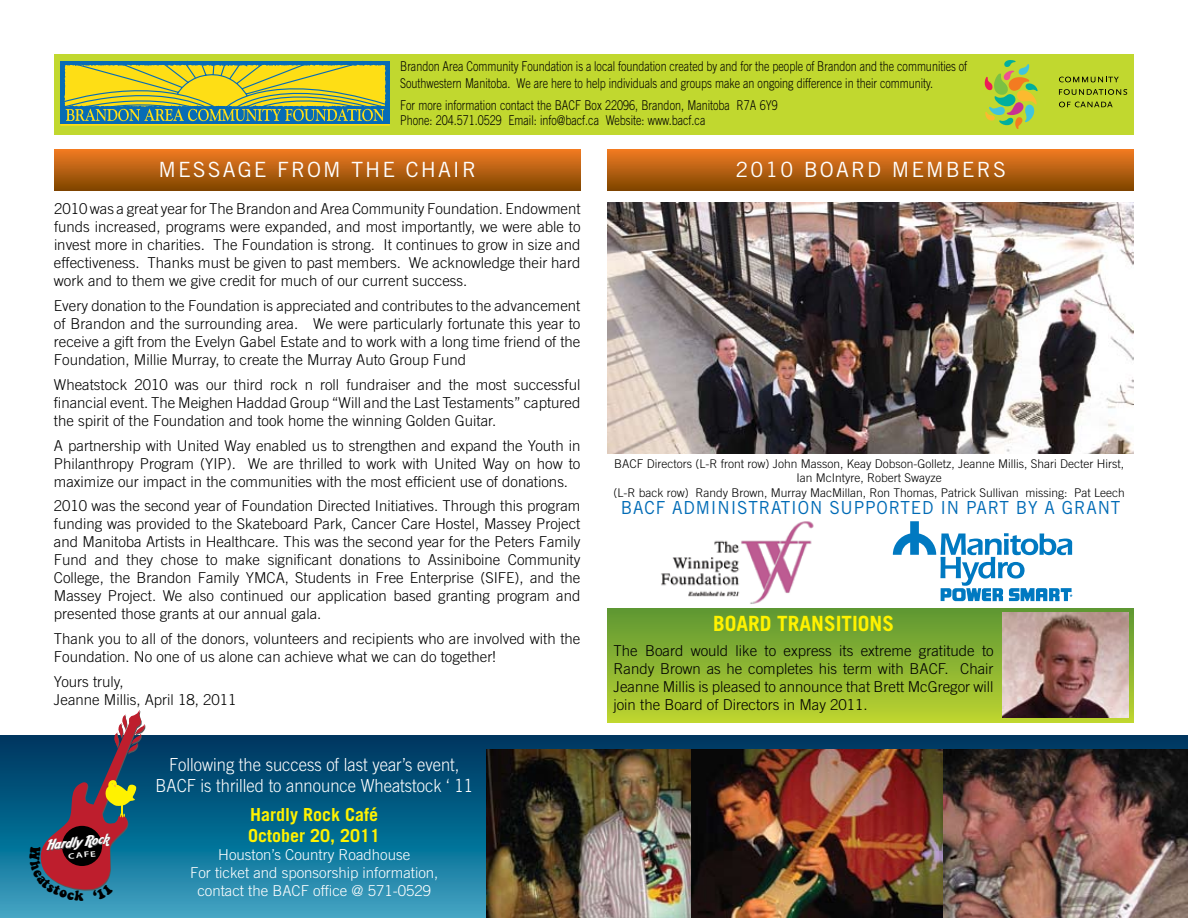
<style>
.page{position:relative;width:1188px;height:918px;background:#fff}
.page>*{position:absolute;margin:0;border:0;box-sizing:border-box;transform-origin:0 0}
.t1{font:21px "Trade Gothic LT Std";letter-spacing:.1em;color:#fff}
.t2{font:700 21px "Trade Gothic";color:#fff200}
.t3{font:300 18px/21.6px "Trade Gothic";color:#fff;text-align:center;scale:.92 1}
.t4{font:18px "Trade Gothic LT Std";letter-spacing:.05em;color:#006bb6;scale:.95 1}
.t5{font:700 18px/21.6px "Trade Gothic";color:#fff200}
.t6{font:300 15px/18px "Trade Gothic";color:#000;text-align:justify}
.t7{font:300 15px/18px "Trade Gothic";color:#fff;text-align:center}
.t8{font:italic 13.65px "Aardvark Cafe";color:#fff;scale:1.06 1}
.t9{font:300 13.5px/16.2px "Trade Gothic";color:#000;scale:.8 1}
.t10{font:300 12px/14.4px "Trade Gothic";color:#000;text-align:center}
.t11{font:600 7.95px "Myriad Pro";color:#fff;scale:1.37 1}
</style>
<div class="page">
<div style="left:54px;top:150px;width:526px;height:40px;background:linear-gradient(to bottom,#ef7a24,#834700)"></div>
<div style="left:608px;top:150px;width:526px;height:40px;background:linear-gradient(to bottom,#ef7a24,#834700)"></div>
<div style="left:54px;top:54px;width:1080px;height:81px;background:#c1d82f"></div>
<hr style="left:60px;top:123px;width:330px;height:3px;background:#fede15">
<svg style="left:60px;top:61px;width:330px;height:62px;background:#9db153"></svg>
<svg style="left:1059px;top:77px;width:60px;height:5px"></svg>
<svg style="left:1059px;top:89px;width:68px;height:6px"></svg>
<svg style="left:1059px;top:102px;width:54px;height:5px"></svg>
<svg style="left:984px;top:60px;width:54px;height:69px"></svg>
<svg style="left:0;top:736px;width:1188px;height:182px;background:#0e658b"></svg>
<img style="left:486px;top:749px;width:205px;height:169px">
<img style="left:691px;top:749px;width:252px;height:169px">
<img style="left:608px;top:202px;width:526px;height:252px">
<div style="left:608px;top:608px;width:526px;height:114px;background:linear-gradient(to bottom,#5c9634,#bcd330)"></div>
<img style="left:1002px;top:612px;width:127px;height:105px">
<svg style="left:893px;top:521px;width:180px;height:80px"></svg>
<img style="left:661px;top:521px;width:153px;height:83px">
<img style="left:943px;top:749px;width:245px;height:169px">
<svg style="left:29px;top:710px;width:116px;height:192px;background:#546175"></svg>
<p class="t9" style="left:400px;top:58px;width:710px">Brandon Area Community Foundation is a local foundation created by and for the people of Brandon and the communities of<br>Southwestern Manitoba. We are here to help individuals and groups make an ongoing difference in their community.</p>
<p class="t9" style="left:400px;top:97px;width:473px;line-height:15.5px">For more information contact the BACF Box 22096, Brandon, Manitoba R7A 6Y9<br>Phone: 204.571.0529 Email: info@bacf.ca Website: www.bacf.ca</p>
<h1 class="t1" style="left:158px;top:157px;width:319px">MESSAGE FROM THE CHAIR</h1>
<h1 class="t1" style="left:736px;top:157px;width:272px">2010 BOARD MEMBERS</h1>
<p class="t6" style="left:54px;top:200px;width:528px">2010 was a great year for The Brandon and Area Community Foundation. Endowment funds increased, programs were expanded, and most importantly, we were able to invest more in charities. The Foundation is strong. It continues to grow in size and effectiveness. Thanks must be given to past members. We acknowledge their hard work and to them we give credit for much of our current success.</p>
<p class="t6" style="left:54px;top:297px;width:528px">Every donation to the Foundation is appreciated and contributes to the advancement of Brandon and the surrounding area. We were particularly fortunate this year to receive a gift from the Evelyn Gabel Estate and to work with a long time friend of the Foundation, Millie Murray, to create the Murray Auto Group Fund</p>
<p class="t6" style="left:54px;top:375px;width:528px">Wheatstock 2010 was our third rock n roll fundraiser and the most successful financial event. The Meighen Haddad Group “Will and the Last Testaments” captured the spirit of the Foundation and took home the winning Golden Guitar.</p>
<p class="t6" style="left:54px;top:436px;width:528px">A partnership with United Way enabled us to strengthen and expand the Youth in Philanthropy Program (YIP). We are thrilled to work with United Way on how to maximize our impact in the communities with the most efficient use of donations.</p>
<p class="t6" style="left:54px;top:497px;width:528px">2010 was the second year of Foundation Directed Initiatives. Through this program funding was provided to the Skateboard Park, Cancer Care Hostel, Massey Project and Manitoba Artists in Healthcare. This was the second year for the Peters Family Fund and they chose to make significant donations to Assiniboine Community College, the Brandon Family YMCA, Students in Free Enterprise (SIFE), and the Massey Project. We also continued our application based granting program and presented those grants at our annual gala.</p>
<p class="t6" style="left:54px;top:630px;width:528px">Thank you to all of the donors, volunteers and recipients who are involved with the<br>Foundation. No one of us alone can achieve what we can do together!</p>
<p class="t6" style="left:54px;top:672px;width:184px">Yours truly,<br>Jeanne Millis, April 18, 2011</p>
<p class="t10" style="left:614px;top:456px;width:513px">BACF Directors (L-R front row) John Masson, Keay Dobson-Golletz, Jeanne Millis, Shari Decter Hirst,<br>Ian McIntyre, Robert Swayze<br>(L-R back row) Randy Brown, Murray MacMillan, Ron Thomas, Patrick Sullivan missing: Pat Leech</p>
<p class="t4" style="left:621px;top:497px;width:527px">BACF ADM INISTRATION SUPPORTED IN PART BY A GRANT</p>
<h1 class="t2" style="left:713px;top:611px;width:182px">BOARD TRANSITIONS</h1>
<p class="t6" style="left:614px;top:642px;width:382px">The Board would like to express its extreme gratitude to Randy Brown as he completes his term with BACF. Chair Jeanne Millis is pleased to announce that Brett McGregor will join the Board of Directors in May 2011.</p>
<p class="t8" style="left:45px;top:837px;width:61px;rotate:-7deg">Hardly Rock</p>
<p class="t11" style="left:68px;top:851px;width:22px;rotate:-5deg">CAFE</p>
<p class="t3" style="left:156px;top:753px;width:347px">Following the success of last year’s event,<br>BACF is thrilled to announce Wheatstock ‘ 11</p>
<p class="t5" style="left:248px;top:803px;width:134px">HARDLY ROCK CAFÉ<br>OCTOBER 20, 2011</p>
<p class="t7" style="left:190px;top:846px;width:250px">Houston’s Country Roadhouse<br>For ticket and sponsorship information, contact the BACF office @ 571-0529</p>
</div>
